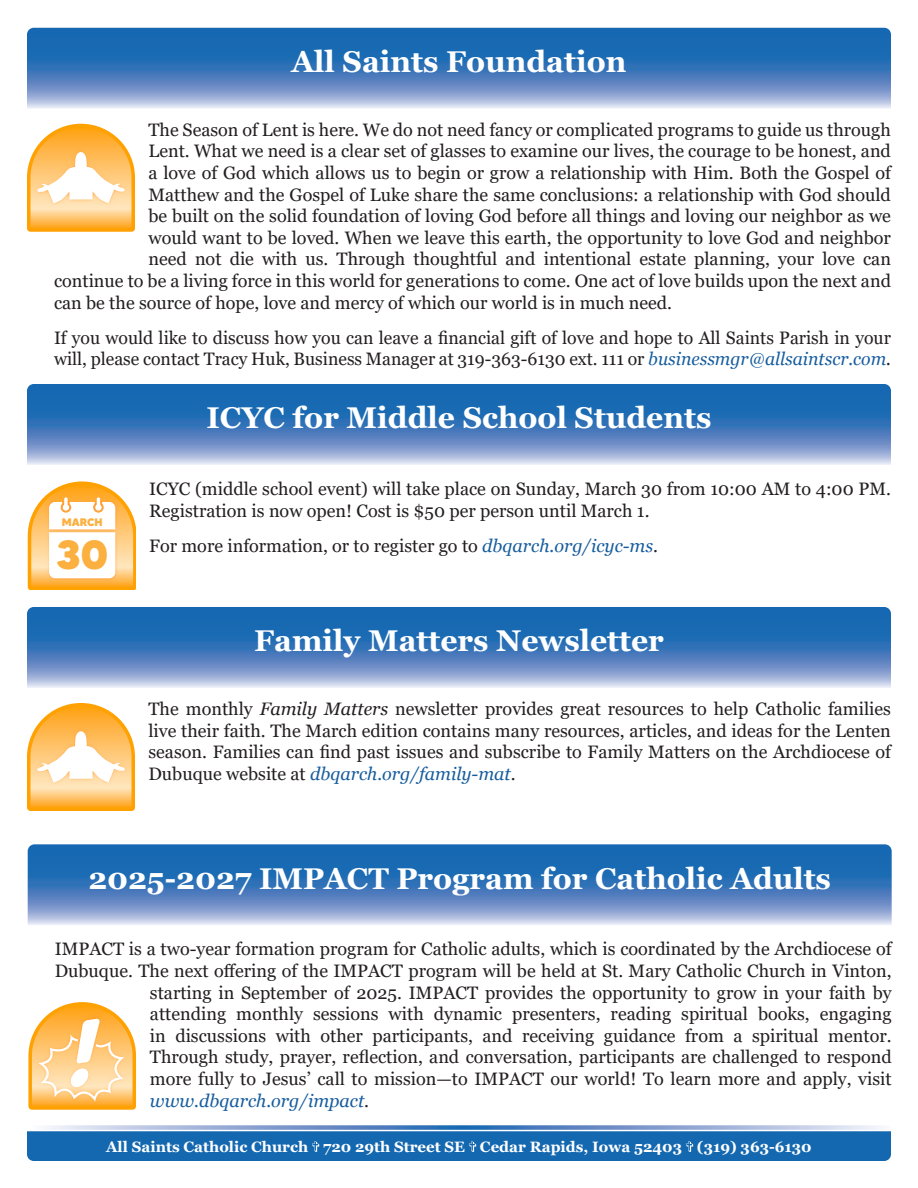
<style>
.page{position:relative;width:918px;height:1188px;background:#fff}
.page>*{position:absolute;margin:0;border:0;box-sizing:border-box;transform-origin:0 0}
.t1{font:800 40.65px "MADE Tommy Soft";color:#fbb03f}
.t2{font:700 30px "Georgia";color:#fff}
.t3{font:18px/21.6px "Georgia";color:#231f20}
.t4{font:italic 18px "Georgia";color:#175d9e}
.t5{font:700 15px "Georgia";color:#fff}
.t6{font:800 10.95px "MADE Tommy Soft";color:#fbb03f}
.s1{font-style:italic;color:#175d9e}
.s2{font-style:italic}
.s3{font-style:normal;color:#231f20}
</style>
<div class="page">
<svg style="left:45px;top:1125px;width:836px;height:5px;background:#93add6"></svg>
<div style="left:27px;top:1131px;width:864px;height:30px;background:#1468b0"></div>
<svg style="left:27px;top:28px;width:864px;height:81px;background:#4d83c0"></svg>
<svg style="left:27px;top:124px;width:108px;height:108px"></svg>
<svg style="left:28px;top:482px;width:108px;height:108px"></svg>
<svg style="left:27px;top:384px;width:864px;height:81px;background:#4c83c0"></svg>
<svg style="left:27px;top:607px;width:864px;height:81px;background:#4c83c0"></svg>
<svg style="left:27px;top:703px;width:108px;height:108px"></svg>
<svg style="left:28px;top:1002px;width:108px;height:108px"></svg>
<svg style="left:28px;top:844px;width:864px;height:81px;background:#4c83c0"></svg>
<p class="t2" style="left:292px;top:42px;width:336px">All Saints Foundation</p>
<p class="t3" style="left:148px;top:119px;width:744px">The Season of Lent is here. We do not need fancy or complicated programs to guide us through</p>
<p class="t3" style="left:148px;top:141px;width:744px">Lent. What we need is a clear set of glasses to examine our lives, the courage to be honest, and</p>
<p class="t3" style="left:148px;top:162px;width:744px">a love of God which allows us to begin or grow a relationship with Him. Both the Gospel of</p>
<p class="t3" style="left:148px;top:184px;width:744px">Matthew and the Gospel of Luke share the same conclusions: a relationship with God should</p>
<p class="t3" style="left:148px;top:206px;width:744px">be built on the solid foundation of loving God before all things and loving our neighbor as we</p>
<p class="t3" style="left:148px;top:227px;width:744px">would want to be loved. When we leave this earth, the opportunity to love God and neighbor</p>
<p class="t3" style="left:148px;top:249px;width:744px">need not die with us. Through thoughtful and intentional estate planning, your love can</p>
<p class="t3" style="left:54px;top:270px;width:839px">continue to be a living force in this world for generations to come. One act of love builds upon the next and</p>
<p class="t3" style="left:54px;top:292px;width:620px">can be the source of hope, love and mercy of which our world is in much need.</p>
<p class="t3" style="left:54px;top:327px;width:839px">If you would like to discuss how you can leave a financial gift of love and hope to All Saints Parish in your will, please contact Tracy Huk, Business Manager at 319-363-6130 ext. 111 or <span class="s1">businessmgr@allsaintscr.com</span><span class="s2">.</span></p>
<p class="t6" style="left:62px;top:515px;width:43px">MARCH</p>
<p class="t1" style="left:56px;top:529px;width:53px">30</p>
<p class="t2" style="left:207px;top:399px;width:506px">ICYC for Middle School Students</p>
<p class="t3" style="left:149px;top:478px;width:743px">ICYC (middle school event) will take place on Sunday, March 30 from 10:00 AM to 4:00 PM.<br>Registration is now open! Cost is $50 per person until March 1.</p>
<p class="t3" style="left:149px;top:535px;width:510px">For more information, or to register go to <span class="s1">dbqarch.org/icyc-ms</span>.</p>
<p class="t2" style="left:254px;top:622px;width:411px">Family Matters Newsletter</p>
<p class="t3" style="left:148px;top:698px;width:744px;text-align:justify">The monthly <span class="s2">Family Matters</span> newsletter provides great resources to help Catholic families live their faith. The March edition contains many resources, articles, and ideas for the Lenten season. Families can find past issues and subscribe to Family Matters on the Archdiocese of Dubuque website at <span class="s1">dbqarch.org/family-mat</span>.</p>
<p class="t2" style="left:88px;top:859px;width:744px">2025-2027 IMPACT Program for Catholic Adults</p>
<p class="t3" style="left:55px;top:939px;width:838px">IMPACT is a two-year formation program for Catholic adults, which is coordinated by the Archdiocese of</p>
<p class="t3" style="left:55px;top:960px;width:839px">Dubuque. The next offering of the IMPACT program will be held at St. Mary Catholic Church in Vinton,</p>
<p class="t3" style="left:150px;top:982px;width:743px">starting in September of 2025. IMPACT provides the opportunity to grow in your faith by</p>
<p class="t3" style="left:150px;top:1004px;width:743px">attending monthly sessions with dynamic presenters, reading spiritual books, engaging</p>
<p class="t3" style="left:150px;top:1025px;width:743px">in discussions with other participants, and receiving guidance from a spiritual mentor.</p>
<p class="t3" style="left:150px;top:1047px;width:743px">Through study, prayer, reflection, and conversation, participants are challenged to respond</p>
<p class="t3" style="left:150px;top:1068px;width:743px">more fully to Jesus’ call to mission—to IMPACT our world! To learn more and apply, visit</p>
<p class="t4" style="left:150px;top:1089px;width:221px">www.dbqarch.org/impact<span class="s3">.</span></p>
<p class="t5" style="left:106px;top:1137px;width:707px">All Saints Catholic Church 720 29th Street SE Cedar Rapids, Iowa 52403 (319) 363-6130</p>
</div>
